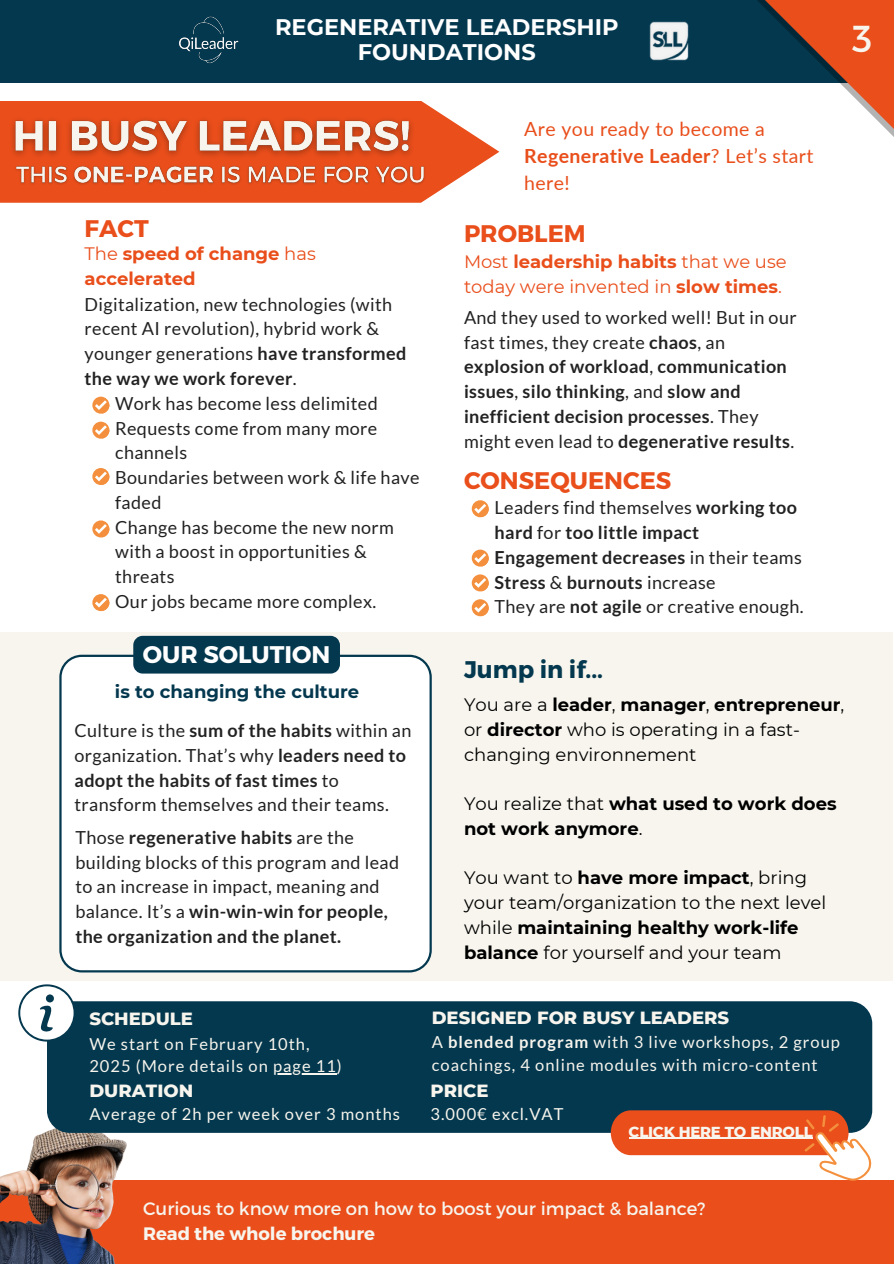
<style>
.page{position:relative;width:894px;height:1264px;background:#fff}
.page>*{position:absolute;margin:0;border:0;box-sizing:border-box;transform-origin:0 0}
.t1{font:37.5px "Montserrat";color:#f7f5ed}
.t2{font:700 24px "Montserrat";color:#e94e1b}
.t3{font:700 24px "Montserrat";color:#fff}
.t4{font:700 24px "Montserrat";color:#04384f}
.t5{font:700 22.5px/24.8px "Montserrat";color:#fff;text-align:center}
.t6{font:19.5px/27px "Lato";letter-spacing:.02em;color:#e94e1b}
.t7{font:18px/24.8px "Lato";letter-spacing:.02em;color:#222}
.t8{font:700 18px/24.8px "Lato";letter-spacing:.02em;color:#222}
.t9{font:18px/24.8px "Montserrat";color:#000}
.t10{font:18px/24.8px "Montserrat";color:#e94e1b}
.t11{font:18px "Montserrat";color:#f7f5ed}
.t12{font:700 18px/24.8px "Montserrat";color:#000}
.t13{font:800 18px "Montserrat";color:#f7f5ed}
.t14{font:700 18px/24.8px "Montserrat";color:#e94e1b}
.t15{font:700 18px "Montserrat";color:#04384f}
.t16{font:700 18px "Montserrat";color:#f7f5ed}
.t17{font:16.5px/22.5px "Lato";letter-spacing:.06em;color:#f7f5ed}
.t18{font:800 14.85px "Montserrat";letter-spacing:-.015em;color:#f7f5ed}
.s1{font-weight:400}
.s2{font-weight:700}
</style>
<div class="page">
<div style="left:0;top:632px;width:892px;height:349px;background:#f7f5ed"></div>
<div style="left:0;top:1180px;width:893px;height:83px;background:#e94e1b"></div>
<div style="left:0;top:0;width:893px;height:83px;background:#04384f"></div>
<img style="left:179px;top:16px;width:60px;height:48px">
<img style="left:649px;top:21px;width:40px;height:40px">
<svg style="left:757px;top:0;width:136px;height:136px"></svg>
<svg style="left:0;top:101px;width:499px;height:102px;fill:#e94e1b"></svg>
<svg style="left:92px;top:396px;width:17px;height:17px"></svg>
<svg style="left:95px;top:400px;width:14px;height:13px"></svg>
<svg style="left:92px;top:421px;width:17px;height:17px"></svg>
<svg style="left:95px;top:425px;width:14px;height:13px"></svg>
<svg style="left:92px;top:468px;width:17px;height:17px"></svg>
<svg style="left:95px;top:471px;width:14px;height:14px"></svg>
<svg style="left:92px;top:520px;width:17px;height:17px"></svg>
<svg style="left:95px;top:524px;width:14px;height:13px"></svg>
<svg style="left:92px;top:594px;width:17px;height:17px"></svg>
<svg style="left:95px;top:598px;width:14px;height:13px"></svg>
<img style="left:0;top:1119px;width:126px;height:144px">
<div style="left:47px;top:1001px;width:825px;height:131px;background:#04384f;border-radius:22px"></div>
<svg style="left:18px;top:984px;width:57px;height:57px"></svg>
<hr style="left:273px;top:1073px;width:64px;height:1px;background:#f7f5ed">
<svg style="left:471px;top:500px;width:17px;height:17px"></svg>
<svg style="left:474px;top:504px;width:14px;height:13px"></svg>
<svg style="left:471px;top:549px;width:17px;height:17px"></svg>
<svg style="left:474px;top:553px;width:14px;height:13px"></svg>
<svg style="left:471px;top:599px;width:17px;height:17px"></svg>
<svg style="left:474px;top:603px;width:14px;height:13px"></svg>
<svg style="left:471px;top:574px;width:17px;height:17px"></svg>
<svg style="left:474px;top:578px;width:14px;height:13px"></svg>
<div style="left:59px;top:654px;width:372px;height:318px;background:#fff"></div>
<div style="left:133px;top:636px;width:207px;height:37px;background:#04384f"></div>
<svg style="left:610px;top:1110px;width:261px;height:71px"></svg>
<hr style="left:628px;top:1137px;width:184px;height:1px;background:#f7f5ed">
<img style="left:5px;top:108px;width:415px;height:57px">
<img style="left:12px;top:159px;width:421px;height:31px">
<p class="t5" style="left:275px;top:15px;width:345px">REGENERATIVE LEADERSHIP<br>FOUNDATIONS</p>
<p class="t1" style="left:851px;top:14px;width:22px">3</p>
<p class="t2" style="left:85px;top:213px;width:66px">FACT</p>
<h2 class="t14" style="left:85px;top:241px;width:233px"><span class="s1">The</span> speed of change <span class="s1">has </span>accelerated</h2>
<p class="t7" style="left:85px;top:291px;width:323px">Digitalization, new technologies (with recent AI revolution), hybrid work &amp; younger generations <span class="s2">have transformed the way we work forever</span>.</p>
<h2 class="t7" style="left:115px;top:390px;width:264px">Work has become less delimited</h2>
<p class="t7" style="left:115px;top:415px;width:263px">Requests come from many more channels</p>
<p class="t7" style="left:115px;top:464px;width:306px">Boundaries between work &amp; life have faded</p>
<p class="t7" style="left:115px;top:514px;width:280px">Change has become the new norm with a boost in opportunities &amp; threats</p>
<p class="t7" style="left:115px;top:588px;width:262px">Our jobs became more complex.</p>
<p class="t3" style="left:143px;top:639px;width:189px">OUR SOLUTION</p>
<p class="t15" style="left:115px;top:680px;width:246px">is to changing the culture</p>
<h2 class="t7" style="left:75px;top:717px;width:338px">Culture is the <span class="s2">sum of the habits</span> within an organization. That’s why <span class="s2">leaders need to adopt the habits of fast times</span> to transform themselves and their teams.</h2>
<p class="t7" style="left:75px;top:824px;width:325px">Those <span class="s2">regenerative habits</span> are the building blocks of this program and lead to an increase in impact, meaning and balance. It’s a <span class="s2">win-win-win for people, the organization and the planet.</span></p>
<p class="t6" style="left:524px;top:115px;width:290px">Are you ready to become a<br><span class="s2">Regenerative Leader</span>? Let’s start here!</p>
<p class="t2" style="left:464px;top:218px;width:123px">PROBLEM</p>
<p class="t10" style="left:464px;top:250px;width:324px">Most <span class="s2">leadership habits</span> that we use today were invented in <span class="s2">slow times</span>.</p>
<h6 class="t8" style="left:464px;top:304px;width:334px"><span class="s1">And they used to worked well! But in our fast times, they create</span> chaos<span class="s1">, an </span>explosion of workload<span class="s1">,</span> communication issues<span class="s1">,</span> silo thinking<span class="s1">, and</span> slow and inefficient decision processes<span class="s1">. They might even lead to</span> degenerative results<span class="s1">.</span></h6>
<p class="t2" style="left:464px;top:465px;width:209px">CONSEQUENCES</p>
<p class="t8" style="left:494px;top:495px;width:304px"><span class="s1">Leaders find themselves</span> working too hard <span class="s1">for</span> too little impact</p>
<p class="t8" style="left:494px;top:544px;width:309px">Engagement decreases <span class="s1">in their teams</span></p>
<h2 class="t8" style="left:494px;top:569px;width:222px">Stress <span class="s1">&amp;</span> burnouts <span class="s1">increase</span></h2>
<p class="t7" style="left:494px;top:594px;width:310px">They are <span class="s2">not agile</span> or creative enough.</p>
<p class="t4" style="left:464px;top:653px;width:141px">Jump in if...</p>
<h4 class="t9" style="left:464px;top:692px;width:382px">You are a <span class="s2">leader</span>, <span class="s2">manager</span>, <span class="s2">entrepreneur</span>, or <span class="s2">director</span> who is operating in a fast&shy;changing environnement</h4>
<p class="t12" style="left:464px;top:791px;width:374px"><span class="s1">You realize that</span> what used to work does not work anymore<span class="s1">.</span></p>
<p class="t9" style="left:464px;top:865px;width:363px">You want to <span class="s2">have more impact</span>, bring your team/organization to the next level while <span class="s2">maintaining healthy work-life balance</span> for yourself and your team</p>
<p class="t13" style="left:89px;top:1007px;width:105px">SCHEDULE</p>
<p class="t17" style="left:89px;top:1032px;width:254px">We start on February 10th,<br>2025 (More details on page 11)</p>
<p class="t13" style="left:89px;top:1079px;width:105px">DURATION</p>
<p class="t17" style="left:89px;top:1101px;width:312px">Average of 2h per week over 3 months</p>
<p class="t13" style="left:431px;top:1006px;width:299px">DESIGNED FOR BUSY LEADERS</p>
<p class="t17" style="left:431px;top:1030px;width:409px">A <span class="s2">blended program</span> with 3 live workshops, 2 group coachings, 4 online modules with micro-content</p>
<p class="t13" style="left:430px;top:1080px;width:60px">PRICE</p>
<p class="t17" style="left:430px;top:1101px;width:134px">3.000€ excl.VAT</p>
<p class="t18" style="left:628px;top:1122px;width:185px">CLICK HERE TO ENROLL</p>
<h2 class="t11" style="left:143px;top:1196px;width:563px">Curious to know more on how to boost your impact &amp; balance?</h2>
<p class="t16" style="left:143px;top:1221px;width:233px">Read the whole brochure</p>
</div>
